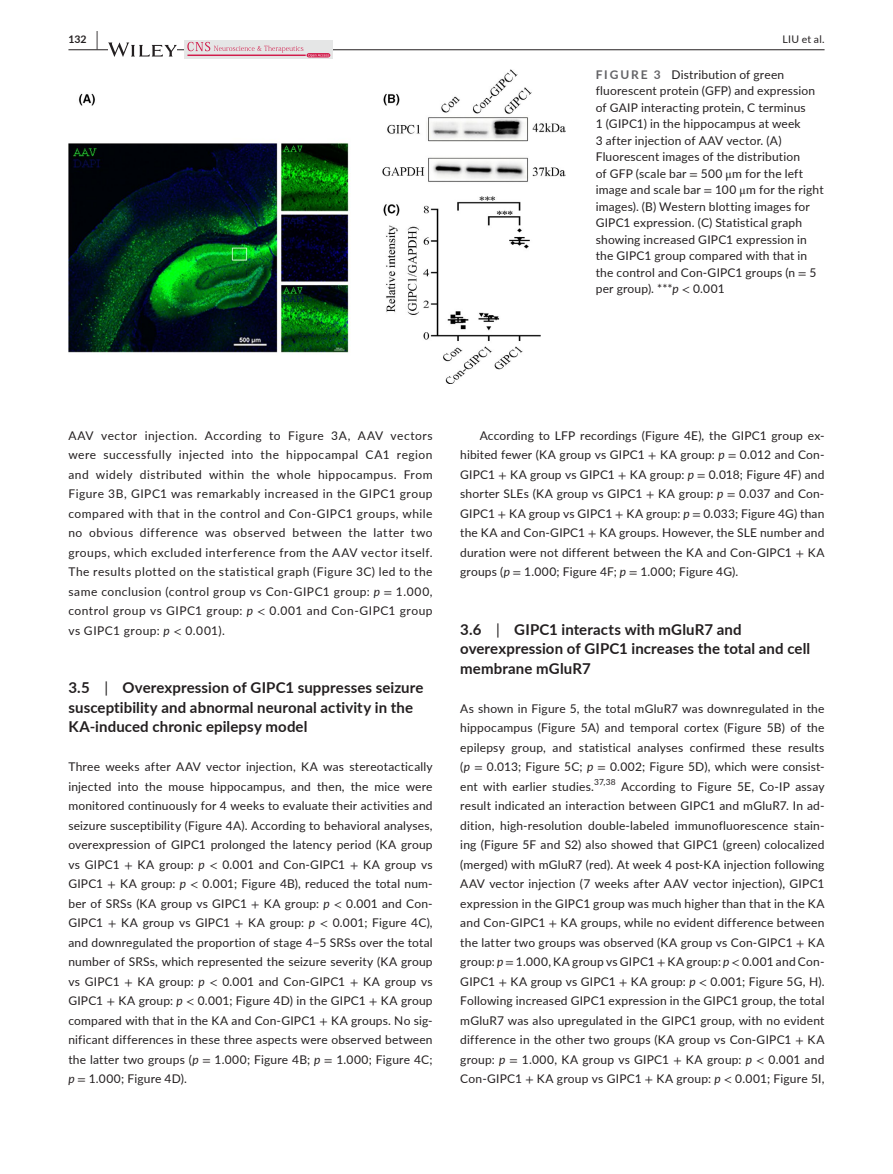
<style>
.page{position:relative;width:893px;height:1174px;background:#fff}
.page>*{position:absolute;margin:0;border:0;box-sizing:border-box;transform-origin:0 0}
.t1{font:700 15px/19.5px "Lato";letter-spacing:.01em;color:#231f20}
.t2{font:12px/19.5px "Lato";letter-spacing:.015em;color:#231f20;text-align:justify}
.t3{font:10.5px "Lato";letter-spacing:.02em;color:#231f20}
.t4{font:700 10.5px "Lato";color:#231f20}
.t5{font:8.4px "Lato";color:#231f20}
.s1{font-size:19.5px}
.s2{font-weight:700;color:#636366}
.s3{font-family:"STIX"}
.s4{font-style:italic}
.s5{font-weight:400}
</style>
<div class="page">
<hr style="left:68px;top:49px;width:756px;height:1px;background:#231f20">
<svg style="left:108px;top:42px;width:69px;height:15px"></svg>
<div style="left:185px;top:40px;width:148px;height:19px;background:#e5e6e6"></div>
<hr style="left:307px;top:53px;width:23px;height:4px;background:#d32955;border-radius:2px">
<svg style="left:187px;top:42px;width:142px;height:15px"></svg>
<img style="left:68px;top:69px;width:498px;height:314px">
<p class="t4" style="left:68px;top:31px;width:31px">132 <span class="s1">|</span></p>
<p class="t3" style="left:783px;top:31px;width:43px">LIU et al.</p>
<p class="t2" style="left:596px;top:66px;width:229px;line-height:16.5px;text-align:left"><span class="s2">FIGURE 3</span> Distribution of green fluorescent protein (GFP) and expression of GAIP interacting protein, C terminus<br>1 (GIPC1) in the hippocampus at week<br>3 after injection of AAV vector. (A)<br>Fluorescent images of the distribution<br>of GFP (scale bar <span class="s3">=</span> 500 <span class="s3">μ</span>m for the left image and scale bar <span class="s3">=</span> 100 <span class="s3">μ</span>m for the right images). (B) Western blotting images for GIPC1 expression. (C) Statistical graph showing increased GIPC1 expression in the GIPC1 group compared with that in the control and Con-GIPC1 groups (n <span class="s3">=</span> 5 per group). ***<span class="s4">p</span> <span class="s3">&lt;</span> 0.001</p>
<p class="t2" style="left:68px;top:425px;width:366px">AAV vector injection. According to Figure 3A, AAV vectors were successfully injected into the hippocampal CA1 region and widely distributed within the whole hippocampus. From Figure 3B, GIPC1 was remarkably increased in the GIPC1 group compared with that in the control and Con-GIPC1 groups, while no obvious difference was observed between the latter two groups, which excluded interference from the AAV vector itself.<br>The results plotted on the statistical graph (Figure 3C) led to the same conclusion (control group vs Con-GIPC1 group: <span class="s4">p</span> <span class="s3">=</span> 1.000, control group vs GIPC1 group: <span class="s4">p</span> <span class="s3">&lt;</span> 0.001 and Con-GIPC1 group vs GIPC1 group: <span class="s4">p</span> <span class="s3">&lt;</span> 0.001).</p>
<p class="t1" style="left:68px;top:677px;width:357px">3.5 <span class="s5">|</span> Overexpression of GIPC1 suppresses seizure susceptibility and abnormal neuronal activity in the<br>KA-induced chronic epilepsy model</p>
<p class="t2" style="left:68px;top:756px;width:366px">Three weeks after AAV vector injection, KA was stereotactically injected into the mouse hippocampus, and then, the mice were monitored continuously for 4 weeks to evaluate their activities and seizure susceptibility (Figure 4A). According to behavioral analyses, overexpression of GIPC1 prolonged the latency period (KA group vs GIPC1 <span class="s3">+</span> KA group: <span class="s4">p</span> <span class="s3">&lt;</span> 0.001 and Con-GIPC1 <span class="s3">+</span> KA group vs GIPC1 <span class="s3">+</span> KA group: <span class="s4">p</span> <span class="s3">&lt;</span> 0.001; Figure 4B), reduced the total num&shy;ber of SRSs (KA group vs GIPC1 <span class="s3">+</span> KA group: <span class="s4">p</span> <span class="s3">&lt;</span> 0.001 and Con-GIPC1 <span class="s3">+</span> KA group vs GIPC1 <span class="s3">+</span> KA group: <span class="s4">p</span> <span class="s3">&lt;</span> 0.001; Figure 4C), and downregulated the proportion of stage 4−5 SRSs over the total number of SRSs, which represented the seizure severity (KA group vs GIPC1 <span class="s3">+</span> KA group: <span class="s4">p</span> <span class="s3">&lt;</span> 0.001 and Con-GIPC1 <span class="s3">+</span> KA group vs GIPC1 <span class="s3">+</span> KA group: <span class="s4">p</span> <span class="s3">&lt;</span> 0.001; Figure 4D) in the GIPC1 <span class="s3">+</span> KA group compared with that in the KA and Con-GIPC1 <span class="s3">+</span> KA groups. No sig&shy;nificant differences in these three aspects were observed between the latter two groups (<span class="s4">p</span> <span class="s3">=</span> 1.000; Figure 4B; <span class="s4">p</span> <span class="s3">=</span> 1.000; Figure 4C; <span class="s4">p</span> <span class="s3">=</span> 1.000; Figure 4D).</p>
<p class="t2" style="left:460px;top:425px;width:366px;text-indent:20px">According to LFP recordings (Figure 4E), the GIPC1 group ex&shy;hibited fewer (KA group vs GIPC1 <span class="s3">+</span> KA group: <span class="s4">p</span> <span class="s3">=</span> 0.012 and Con-GIPC1 <span class="s3">+</span> KA group vs GIPC1 <span class="s3">+</span> KA group: <span class="s4">p</span> <span class="s3">=</span> 0.018; Figure 4F) and shorter SLEs (KA group vs GIPC1 <span class="s3">+</span> KA group: <span class="s4">p</span> <span class="s3">=</span> 0.037 and Con-GIPC1 <span class="s3">+</span> KA group vs GIPC1 <span class="s3">+</span> KA group: <span class="s4">p</span> <span class="s3">=</span> 0.033; Figure 4G) than the KA and Con-GIPC1 <span class="s3">+</span> KA groups. However, the SLE number and duration were not different between the KA and Con-GIPC1 <span class="s3">+</span> KA groups (<span class="s4">p</span> <span class="s3">=</span> 1.000; Figure 4F; <span class="s4">p</span> <span class="s3">=</span> 1.000; Figure 4G).</p>
<p class="t1" style="left:460px;top:619px;width:351px">3.6 <span class="s5">|</span> GIPC1 interacts with mGluR7 and overexpression of GIPC1 increases the total and cell membrane mGluR7</p>
<p class="t2" style="left:460px;top:698px;width:366px">As shown in Figure 5, the total mGluR7 was downregulated in the hippocampus (Figure 5A) and temporal cortex (Figure 5B) of the epilepsy group, and statistical analyses confirmed these results (<span class="s4">p</span> <span class="s3">=</span> 0.013; Figure 5C; <span class="s4">p</span> <span class="s3">=</span> 0.002; Figure 5D), which were consist&shy;ent with earlier studies.</p>
<p class="t5" style="left:594px;top:776px;width:23px">37,38</p>
<p class="t2" style="left:460px;top:776px;width:366px;text-indent:161px">According to Figure 5E, Co-IP assay result indicated an interaction between GIPC1 and mGluR7. In ad&shy;dition, high-resolution double-labeled immunofluorescence stain&shy;ing (Figure 5F and S2) also showed that GIPC1 (green) colocalized (merged) with mGluR7 (red). At week 4 post-KA injection following AAV vector injection (7 weeks after AAV vector injection), GIPC1 expression in the GIPC1 group was much higher than that in the KA and Con-GIPC1 <span class="s3">+</span> KA groups, while no evident difference between the latter two groups was observed (KA group vs Con-GIPC1 <span class="s3">+</span> KA group: <span class="s4">p</span><span class="s3">=</span> 1.000, KA group vs GIPC1 <span class="s3">+</span> KA group: <span class="s4">p</span><span class="s3">&lt;</span> 0.001 and Con-GIPC1 <span class="s3">+</span> KA group vs GIPC1 <span class="s3">+</span> KA group: <span class="s4">p</span> <span class="s3">&lt;</span> 0.001; Figure 5G, H).<br>Following increased GIPC1 expression in the GIPC1 group, the total mGluR7 was also upregulated in the GIPC1 group, with no evident difference in the other two groups (KA group vs Con-GIPC1 <span class="s3">+</span> KA group: <span class="s4">p</span> <span class="s3">=</span> 1.000, KA group vs GIPC1 <span class="s3">+</span> KA group: <span class="s4">p</span> <span class="s3">&lt;</span> 0.001 and Con-GIPC1 <span class="s3">+</span> KA group vs GIPC1 <span class="s3">+</span> KA group: <span class="s4">p</span> <span class="s3">&lt;</span> 0.001; Figure 5I,</p>
</div>
